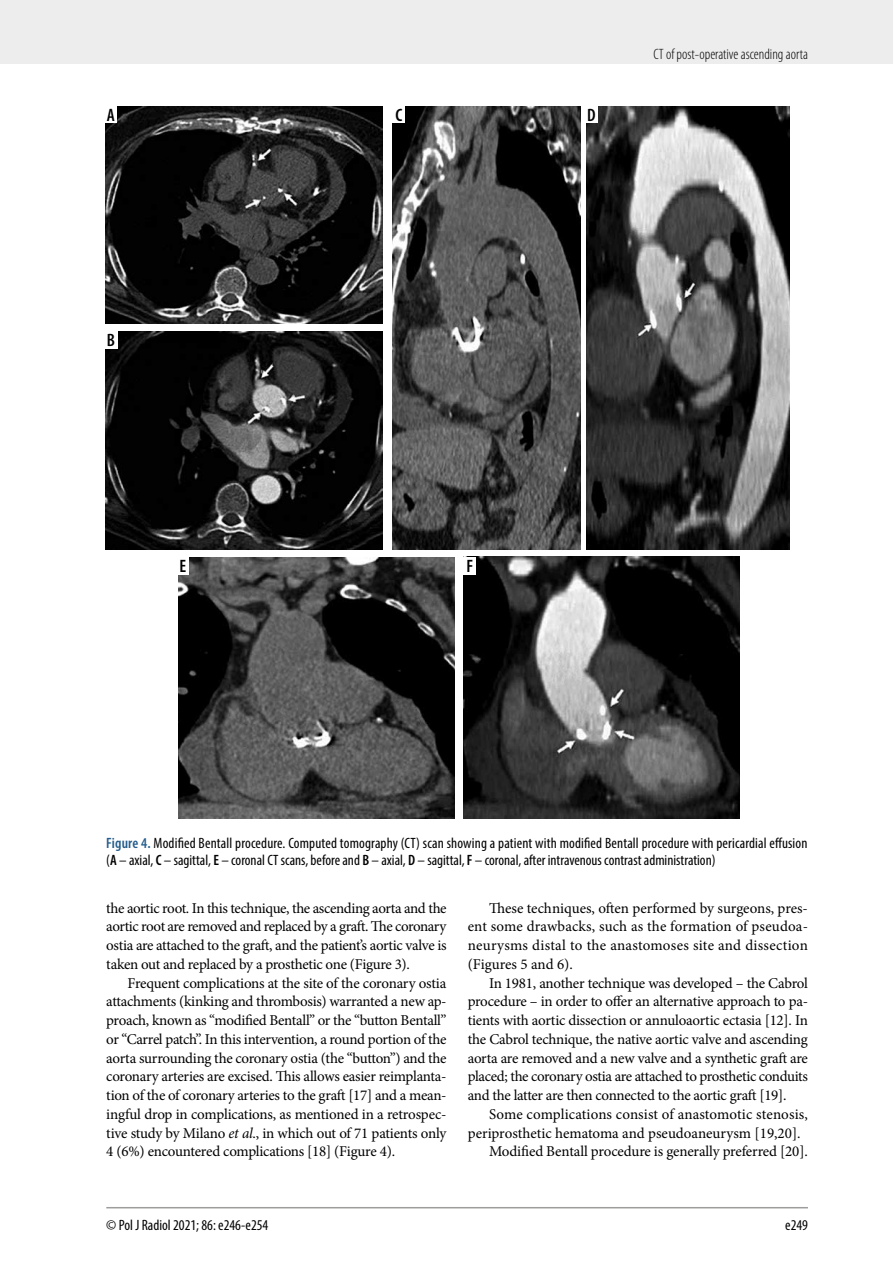
<style>
.page{position:relative;width:893px;height:1263px;background:#fff}
.page>*{position:absolute;margin:0;border:0;box-sizing:border-box;transform-origin:0 0}
.t1{font:600 condensed 18px "Myriad Pro";color:#000}
.t2{font:15px/18.8px "Minion Pro";letter-spacing:-.01em;color:#000;text-align:justify}
.t3{font:condensed 15px/16.5px "Myriad Pro";color:#000}
.t4{font:300 condensed 15px "Myriad Pro";color:#000}
.s1{font-weight:600;color:#245d8c}
.s2{font-weight:600}
.s3{font-style:italic}
</style>
<div class="page">
<div style="left:0;top:0;width:893px;height:64px;background:#ededed"></div>
<hr style="left:106px;top:1207px;width:702px;height:1px;background:#9d9d9c">
<img style="left:106px;top:106px;width:277px;height:217px">
<img style="left:106px;top:331px;width:277px;height:219px">
<img style="left:392px;top:106px;width:189px;height:444px">
<img style="left:586px;top:106px;width:204px;height:444px">
<img style="left:179px;top:557px;width:276px;height:262px">
<img style="left:464px;top:557px;width:276px;height:262px">
<div style="left:104px;top:105px;width:13px;height:17px;background:#fff"></div>
<div style="left:392px;top:105px;width:13px;height:17px;background:#fff"></div>
<div style="left:585px;top:105px;width:13px;height:17px;background:#fff"></div>
<div style="left:105px;top:331px;width:12px;height:17px;background:#fff"></div>
<div style="left:176px;top:557px;width:13px;height:17px;background:#fff"></div>
<div style="left:463px;top:557px;width:13px;height:17px;background:#fff"></div>
<p class="t1" style="left:107px;top:103px;width:10px">A</p>
<p class="t1" style="left:395px;top:103px;width:8px">C</p>
<p class="t1" style="left:587px;top:103px;width:10px">D</p>
<p class="t4" style="left:653px;top:45px;width:156px">CT of post-operative ascending aorta</p>
<p class="t1" style="left:107px;top:329px;width:10px">B</p>
<p class="t1" style="left:179px;top:555px;width:8px">E</p>
<p class="t1" style="left:467px;top:555px;width:8px">F</p>
<p class="t3" style="left:106px;top:835px;width:703px"><span class="s1">Figure 4.</span> Modified Bentall procedure. Computed tomography (CT) scan showing a patient with modified Bentall procedure with pericardial effusion (<span class="s2">A</span> – axial, <span class="s2">C</span> – sagittal, <span class="s2">E</span> – coronal CT scans, before and <span class="s2">B</span> – axial, <span class="s2">D</span> – sagittal, <span class="s2">F</span> – coronal, after intravenous contrast administration)</p>
<p class="t2" style="left:106px;top:898px;width:342px">the aortic root. In this technique, the ascending aorta and the aortic root are removed and replaced by a graft. The coronary ostia are attached to the graft, and the patient’s aortic valve is taken out and replaced by a prosthetic one (Figure 3).</p>
<p class="t2" style="left:106px;top:973px;width:342px;text-indent:21px">Frequent complications at the site of the coronary ostia attachments (kinking and thrombosis) warranted a new ap&shy;proach, known as “modified Bentall” or the “button Bentall” or “Carrel patch”. In this intervention, a round portion of the aorta surrounding the coronary ostia (the “button”) and the coronary arteries are excised. This allows easier reimplanta&shy;tion of the of coronary arteries to the graft [17] and a mean&shy;ingful drop in complications, as mentioned in a retrospec&shy;tive study by Milano <span class="s3">et al</span>., in which out of 71 patients only 4 (6%) encountered complications [18] (Figure 4).</p>
<p class="t2" style="left:468px;top:898px;width:342px;text-indent:21px">These techniques, often performed by surgeons, pres&shy;ent some drawbacks, such as the formation of pseudoa&shy;neurysms distal to the anastomoses site and dissection (Figures 5 and 6).</p>
<p class="t2" style="left:468px;top:973px;width:342px;text-indent:21px">In 1981, another technique was developed – the Cabrol procedure – in order to offer an alternative approach to pa&shy;tients with aortic dissection or annuloaortic ectasia [12]. In the Cabrol technique, the native aortic valve and ascending aorta are removed and a new valve and a synthetic graft are placed; the coronary ostia are attached to prosthetic conduits and the latter are then connected to the aortic graft [19].</p>
<p class="t2" style="left:489px;top:1105px;width:320px">Some complications consist of anastomotic stenosis,</p>
<p class="t2" style="left:468px;top:1123px;width:334px">periprosthetic hematoma and pseudoaneurysm [19,20].</p>
<p class="t2" style="left:489px;top:1142px;width:320px">Modified Bentall procedure is generally preferred [20].</p>
<p class="t3" style="left:106px;top:1216px;width:164px">© Pol J Radiol 2021; 86: e246-e254</p>
<p class="t3" style="left:785px;top:1216px;width:24px">e249</p>
</div>
